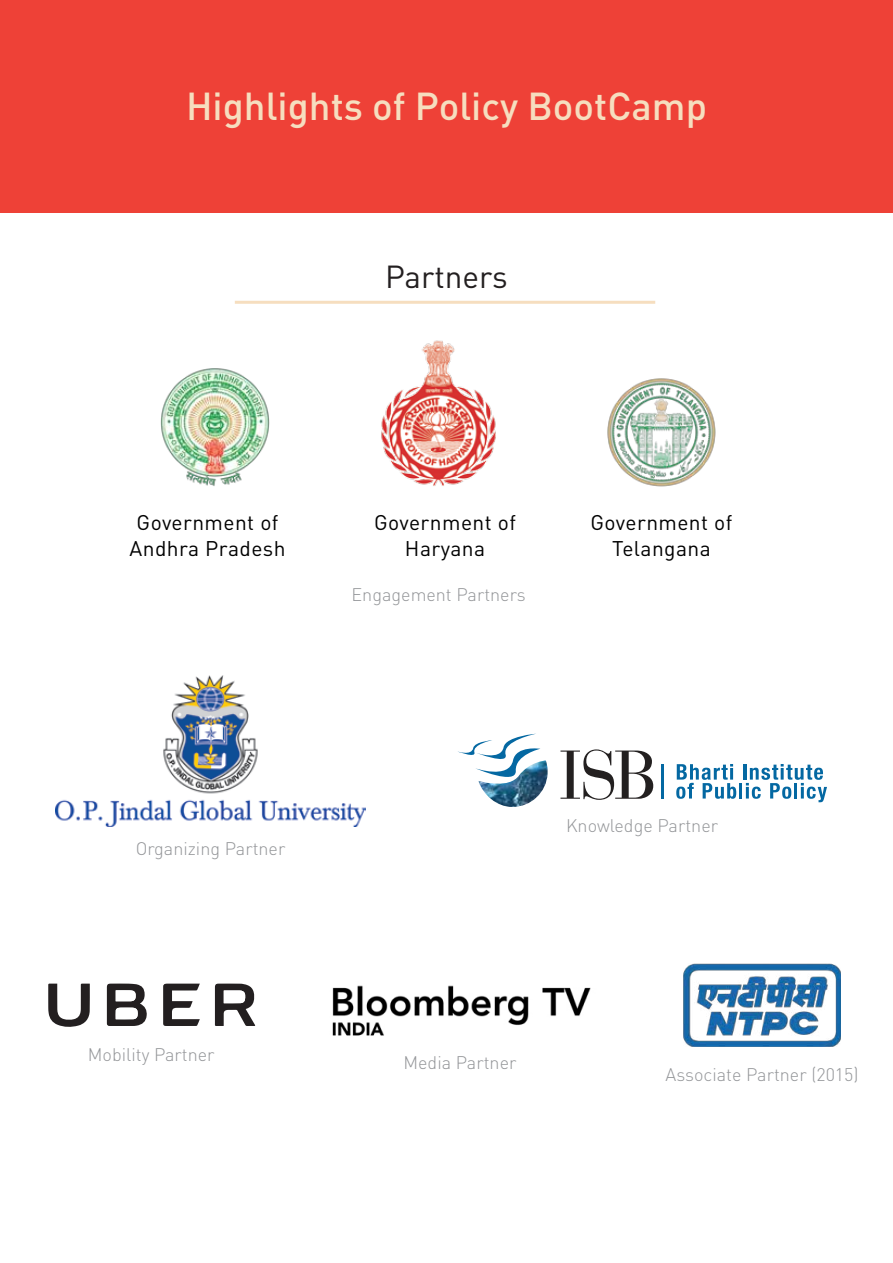
<style>
.page{position:relative;width:893px;height:1263px;background:#fff}
.page>*{position:absolute;margin:0;border:0;box-sizing:border-box;transform-origin:0 0}
.t1{font:500 38.55px "DIN Pro";color:#f6debf}
.t2{font:31.5px "DIN Pro";color:#231f20}
.t3{font:21px/25.2px "DIN Pro";letter-spacing:.02em;color:#010101;text-align:center}
.t4{font:300 18px "DIN Pro";color:#939598}
</style>
<div class="page">
<img style="left:332px;top:985px;width:259px;height:51px">
<svg style="left:48px;top:983px;width:208px;height:44px"></svg>
<div style="left:0;top:0;width:893px;height:213px;background:#ee4137"></div>
<img style="left:683px;top:963px;width:158px;height:84px">
<svg style="left:458px;top:734px;width:82px;height:36px"></svg>
<img style="left:478px;top:760px;width:70px;height:47px">
<svg style="left:560px;top:749px;width:93px;height:51px"></svg>
<hr style="left:661px;top:764px;width:3px;height:35px;background:#0468a2">
<hr style="left:743px;top:764px;width:3px;height:16px;background:#0468a2">
<svg style="left:676px;top:764px;width:60px;height:35px"></svg>
<hr style="left:739px;top:783px;width:3px;height:15px;background:#0468a2">
<svg style="left:746px;top:764px;width:81px;height:38px"></svg>
<img style="left:160px;top:368px;width:110px;height:118px">
<hr style="left:235px;top:301px;width:420px;height:3px;background:#f6debf">
<img style="left:381px;top:340px;width:115px;height:146px">
<img style="left:607px;top:378px;width:109px;height:109px">
<img style="left:56px;top:675px;width:309px;height:151px">
<h1 class="t1" style="left:186px;top:80px;width:522px">Highlights of Policy BootCamp</h1>
<h2 class="t2" style="left:385px;top:255px;width:124px">Partners</h2>
<p class="t3" style="left:130px;top:509px;width:157px">Government of<br>Andhra Pradesh</p>
<p class="t3" style="left:374px;top:509px;width:143px">Government of<br>Haryana</p>
<p class="t3" style="left:590px;top:509px;width:143px">Government of<br>Telangana</p>
<p class="t4" style="left:352px;top:582px;width:176px">Engagement Partners</p>
<p class="t4" style="left:136px;top:836px;width:151px">Organizing Partner</p>
<p class="t4" style="left:88px;top:1042px;width:128px">Mobility Partner</p>
<p class="t4" style="left:566px;top:813px;width:154px">Knowledge Partner</p>
<p class="t4" style="left:403px;top:1050px;width:114px">Media Partner</p>
<p class="t4" style="left:666px;top:1062px;width:194px">Associate Partner (2015)</p>
</div>
